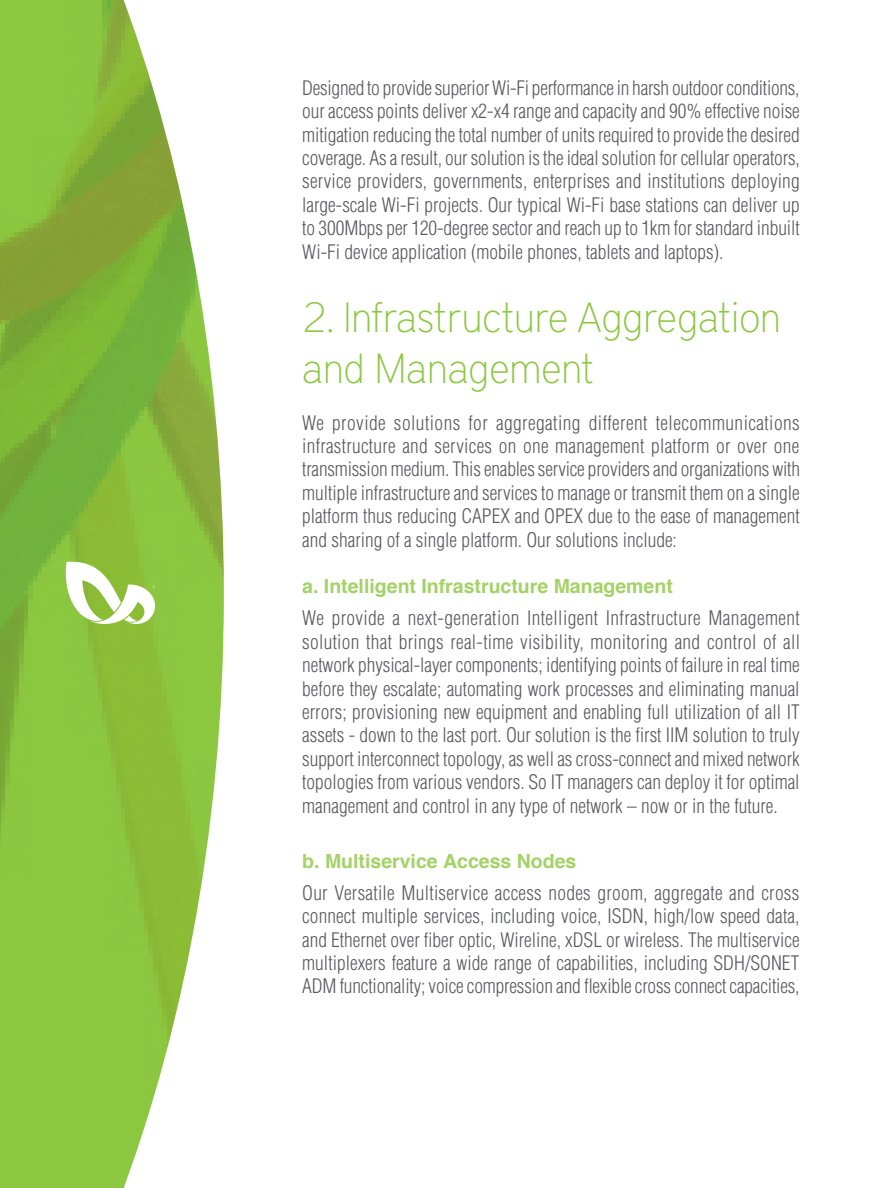
<style>
.page{position:relative;width:893px;height:1188px;background:#fff}
.page>*{position:absolute;margin:0;border:0;box-sizing:border-box;transform-origin:0 0}
.t1{font:100 42px/50.4px "District Pro";color:#8cc740}
.t2{font:300 condensed 19.5px/23.4px "Helvetica LT Std";color:#58595b;text-align:justify}
.t3{font:700 19.5px "Helvetica";color:#a3d266}
</style>
<div class="page">
<img style="left:0;top:0;width:224px;height:1188px">
<svg style="left:65px;top:562px;width:90px;height:62px"></svg>
<p class="t2" style="left:302px;top:76px;width:499px">Designed to provide superior Wi-Fi performance in harsh outdoor conditions, our access points deliver x2-x4 range and capacity and 90% effective noise mitigation reducing the total number of units required to provide the desired coverage. As a result, our solution is the ideal solution for cellular operators, service providers, governments, enterprises and institutions deploying large-scale Wi-Fi projects. Our typical Wi-Fi base stations can deliver up to 300Mbps per 120-degree sector and reach up to 1km for standard inbuilt Wi-Fi device application (mobile phones, tablets and laptops).</p>
<h1 class="t1" style="left:302px;top:290px;width:480px">2. Infrastructure Aggregation and Management</h1>
<p class="t2" style="left:302px;top:411px;width:499px">We provide solutions for aggregating different telecommunications infrastructure and services on one management platform or over one transmission medium. This enables service providers and organizations with multiple infrastructure and services to manage or transmit them on a single platform thus reducing CAPEX and OPEX due to the ease of management and sharing of a single platform. Our solutions include:</p>
<p class="t3" style="left:302px;top:574px;width:372px">a. Intelligent Infrastructure Management</p>
<p class="t2" style="left:302px;top:607px;width:499px">We provide a next-generation Intelligent Infrastructure Management solution that brings real-time visibility, monitoring and control of all network physical-layer components; identifying points of failure in real time before they escalate; automating work processes and eliminating manual errors; provisioning new equipment and enabling full utilization of all IT assets - down to the last port. Our solution is the first IIM solution to truly support interconnect topology, as well as cross-connect and mixed network topologies from various vendors. So IT managers can deploy it for optimal management and control in any type of network – now or in the future.</p>
<p class="t3" style="left:302px;top:849px;width:276px">b. Multiservice Access Nodes</p>
<p class="t2" style="left:302px;top:881px;width:499px">Our Versatile Multiservice access nodes groom, aggregate and cross connect multiple services, including voice, ISDN, high/low speed data, and Ethernet over fiber optic, Wireline, xDSL or wireless. The multiservice multiplexers feature a wide range of capabilities, including SDH/SONET ADM functionality; voice compression and flexible cross connect capacities,</p>
</div>
